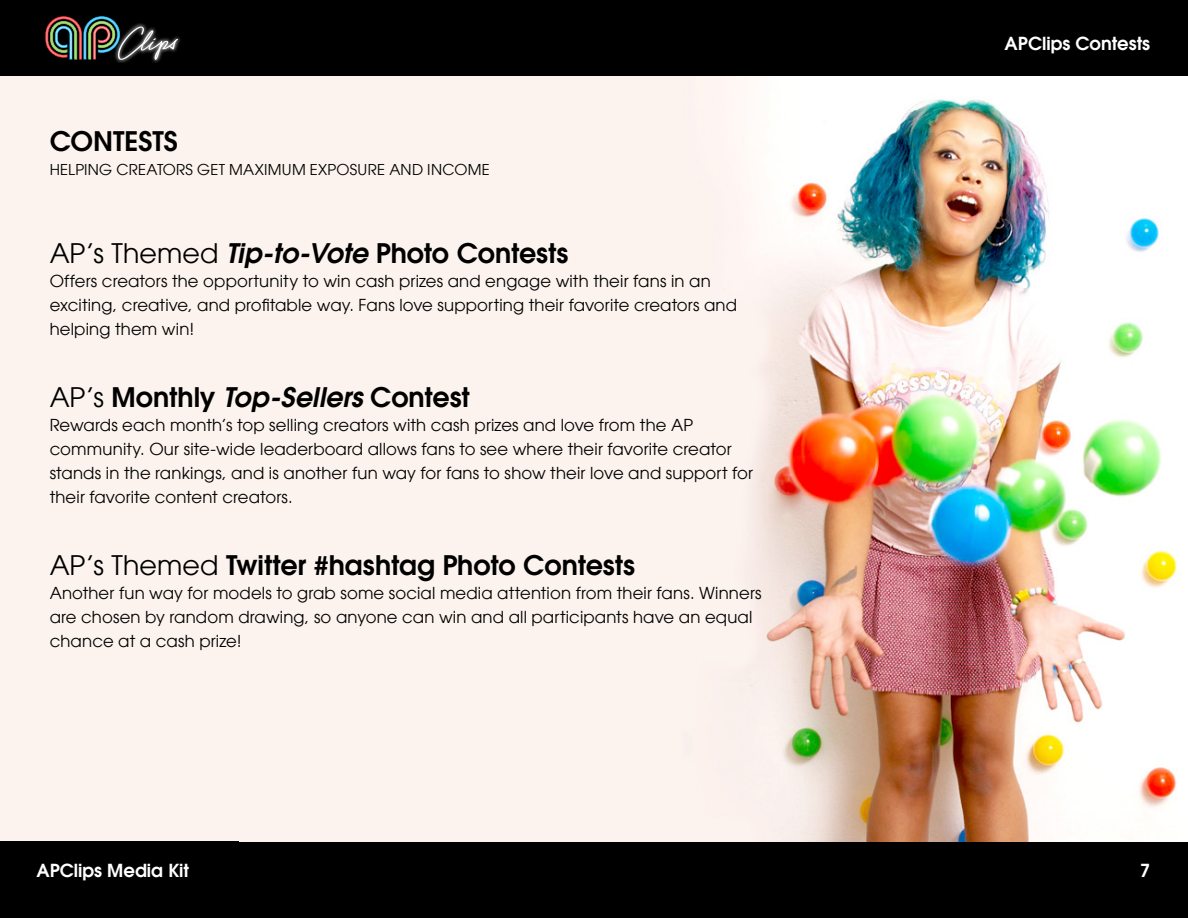
<style>
.page{position:relative;width:1188px;height:918px;background:#fff}
.page>*{position:absolute;margin:0;border:0;box-sizing:border-box;transform-origin:0 0}
.Basic_APClips_Paragr{font:600 27px "Avant Garde LT";color:#000}
.t1{font:600 18px "Avant Garde LT";color:#fff}
.Basic_APClips_Paragr-2{font:16.5px/24px "Avant Garde LT";letter-spacing:.01em;color:#000}
.Basic_APClips_Paragr-3{font:15px "Avant Garde LT";letter-spacing:.015em;color:#000}
.s1{font-weight:400}
.s2{font-style:italic}
</style>
<div class="page">
<div style="left:0;top:0;width:1188px;height:77px;background:#000"></div>
<div style="left:0;top:841px;width:1188px;height:77px;background:#000"></div>
<img style="left:116px;top:37px;width:64px;height:26px">
<svg style="left:45px;top:16px;width:133px;height:44px"></svg>
<div style="left:0;top:77px;width:1188px;height:764px;background:#fcf3ee"></div>
<img style="left:750px;top:77px;width:438px;height:764px">
<p class="Basic_APClips_Paragr" style="left:50px;top:123px;width:130px">CONTESTS</p>
<p class="Basic_APClips_Paragr-3" style="left:50px;top:160px;width:442px">HELPING CREATORS GET MAXIMUM EXPOSURE AND INCOME</p>
<p class="Basic_APClips_Paragr" style="left:50px;top:235px;width:520px"><span class="s1">AP’s Themed</span> <span class="s2">Tip-to-Vote</span> Photo Contests</p>
<p class="Basic_APClips_Paragr-2" style="left:50px;top:269px;width:689px">Offers creators the opportunity to win cash prizes and engage with their fans in an exciting, creative, and profitable way. Fans love supporting their favorite creators and helping them win!</p>
<p class="Basic_APClips_Paragr" style="left:50px;top:379px;width:422px"><span class="s1">AP’s</span> Monthly <span class="s2">Top-Sellers</span> Contest</p>
<p class="Basic_APClips_Paragr-2" style="left:50px;top:413px;width:705px">Rewards each month’s top selling creators with cash prizes and love from the AP community. Our site-wide leaderboard allows fans to see where their favorite creator stands in the rankings, and is another fun way for fans to show their love and support for their favorite content creators.</p>
<p class="Basic_APClips_Paragr" style="left:50px;top:547px;width:587px"><span class="s1">AP’s Themed</span> Twitter #hashtag Photo Contests</p>
<p class="Basic_APClips_Paragr-2" style="left:50px;top:581px;width:713px">Another fun way for models to grab some social media attention from their fans. Winners are chosen by random drawing, so anyone can win and all participants have an equal chance at a cash prize!</p>
<p class="t1" style="left:1005px;top:32px;width:147px">APClips Contests</p>
<p class="t1" style="left:36px;top:858px;width:154px">APClips Media Kit</p>
<p class="t1" style="left:1140px;top:858px;width:12px">7</p>
</div>
